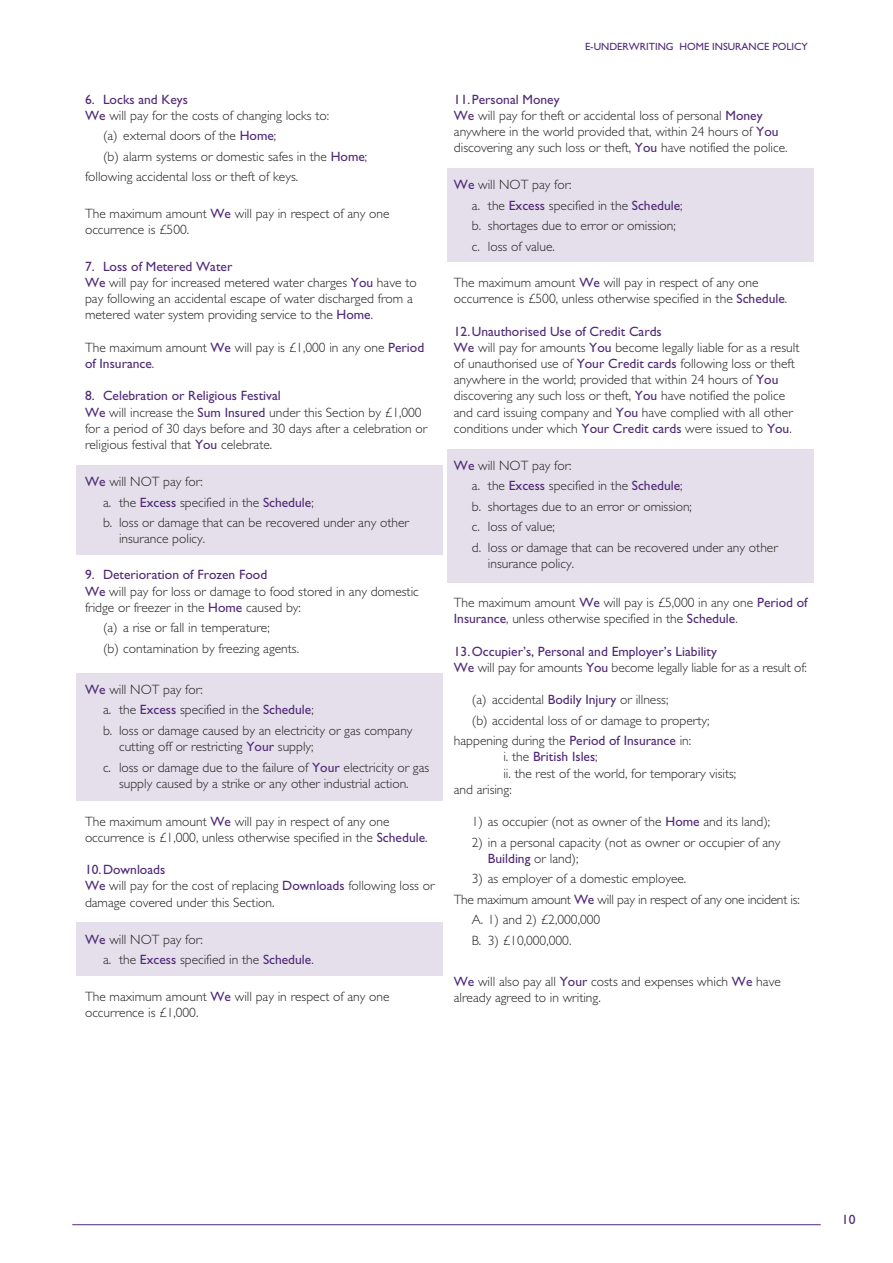
<style>
.page{position:relative;width:893px;height:1263px;background:#fff}
.page>*{position:absolute;margin:0;border:0;box-sizing:border-box;transform-origin:0 0}
.t1{font:300 13.5px/16.2px "Gill Sans";color:#231f20}
.t2{font:300 13.5px "Gill Sans";letter-spacing:-.02em;color:#231f20}
.t3{font:13.5px "Gill Sans";color:#512a77}
.t4{font:10.5px "Gill Sans";color:#512a77}
.s1{font-weight:400;color:#512a77}
.s2{font-weight:300;color:#231f20}
</style>
<div class="page">
<hr style="left:72px;top:1224px;width:749px;height:1px;background:#512a77">
<div style="left:77px;top:465px;width:366px;height:90px;background:#e4dfea"></div>
<div style="left:77px;top:673px;width:366px;height:128px;background:#e4dfea"></div>
<div style="left:77px;top:923px;width:366px;height:53px;background:#e4dfea"></div>
<div style="left:448px;top:169px;width:366px;height:93px;background:#e4dfea"></div>
<div style="left:448px;top:449px;width:366px;height:133px;background:#e4dfea"></div>
<p class="t1" style="left:85px;top:91px;width:246px"><span class="s1">6. Locks and Keys<br>We</span> will pay for the costs of changing locks to:</p>
<p class="t1" style="left:103px;top:128px;width:175px">(a) external doors of the <span class="s1">Home</span>;</p>
<p class="t1" style="left:103px;top:148px;width:266px">(b) alarm systems or domestic safes in the <span class="s1">Home</span>;</p>
<p class="t1" style="left:85px;top:169px;width:215px">following accidental loss or theft of keys.</p>
<p class="t1" style="left:85px;top:205px;width:306px">The maximum amount <span class="s1">We</span> will pay in respect of any one occurrence is £500.</p>
<p class="t1" style="left:85px;top:258px;width:333px"><span class="s1">7. Loss of Metered Water<br>We</span> will pay for increased metered water charges <span class="s1">You</span> have to pay following an accidental escape of water discharged from a metered water system providing service to the <span class="s1">Home</span>.</p>
<p class="t1" style="left:85px;top:339px;width:341px">The maximum amount <span class="s1">We</span> will pay is £1,000 in any one <span class="s1">Period of Insurance</span>.</p>
<p class="t1" style="left:85px;top:388px;width:344px"><span class="s1">8. Celebration or Religious Festival<br>We</span> will increase the <span class="s1">Sum Insured</span> under this Section by £1,000 for a period of 30 days before and 30 days after a celebration or religious festival that <span class="s1">You</span> celebrate.</p>
<p class="t1" style="left:103px;top:471px;width:308px;line-height:20.4px;text-indent:-18px"><span class="s1">We</span> will NOT pay for:<br>a. the <span class="s1">Excess</span> specified in the <span class="s1">Schedule</span>;<br>b. loss or damage that can be recovered under any other</p>
<p class="t1" style="left:119px;top:531px;width:88px">insurance policy.</p>
<p class="t1" style="left:85px;top:567px;width:335px"><span class="s1">9. Deterioration of Frozen Food<br>We</span> will pay for loss or damage to food stored in any domestic fridge or freezer in the <span class="s1">Home</span> caused by:</p>
<p class="t1" style="left:103px;top:617px;width:198px;line-height:20.4px">(a) a rise or fall in temperature;<br>(b) contamination by freezing agents.</p>
<p class="t1" style="left:103px;top:679px;width:311px;line-height:20.4px;text-indent:-18px"><span class="s1">We</span> will NOT pay for:<br>a. the <span class="s1">Excess</span> specified in the <span class="s1">Schedule</span>;<br>b. loss or damage caused by an electricity or gas company</p>
<p class="t1" style="left:103px;top:736px;width:328px;line-height:20.4px;text-indent:16px">cutting off or restricting <span class="s1">Your</span> supply;<br>c. loss or damage due to the failure of <span class="s1">Your</span> electricity or gas</p>
<p class="t1" style="left:119px;top:775px;width:291px">supply caused by a strike or any other industrial action.</p>
<p class="t1" style="left:85px;top:813px;width:344px">The maximum amount <span class="s1">We</span> will pay in respect of any one occurrence is £1,000, unless otherwise specified in the <span class="s1">Schedule</span>.</p>
<p class="t1" style="left:85px;top:861px;width:351px"><span class="s1">10.Downloads<br>We</span> will pay for the cost of replacing <span class="s1">Downloads</span> following loss or damage covered under this Section.</p>
<p class="t1" style="left:103px;top:929px;width:212px;line-height:20.4px;text-indent:-18px"><span class="s1">We</span> will NOT pay for:<br>a. the <span class="s1">Excess</span> specified in the <span class="s1">Schedule</span>.</p>
<p class="t1" style="left:85px;top:988px;width:306px">The maximum amount <span class="s1">We</span> will pay in respect of any one occurrence is £1,000.</p>
<p class="t4" style="left:585px;top:41px;width:111px">E-Underwriti ng HOME</p>
<p class="t4" style="left:712px;top:41px;width:97px">insurance policy</p>
<p class="t1" style="left:454px;top:91px;width:335px"><span class="s1">11.Personal Money<br>We</span> will pay for theft or accidental loss of personal <span class="s1">Money </span>anywhere in the world provided that, within 24 hours of <span class="s1">You </span>discovering any such loss or theft, <span class="s1">You</span> have notified the police.</p>
<p class="t1" style="left:472px;top:175px;width:212px;line-height:20.4px;text-indent:-18px"><span class="s1">We</span> will NOT pay for:<br>a. the <span class="s1">Excess</span> specified in the <span class="s1">Schedule</span>; b. shortages due to error or omission; c. loss of value.</p>
<p class="t1" style="left:454px;top:274px;width:335px">The maximum amount <span class="s1">We</span> will pay in respect of any one occurrence is £500, unless otherwise specified in the <span class="s1">Schedule</span>.</p>
<p class="t1" style="left:454px;top:323px;width:347px"><span class="s1">12. U nauthorised Use of Credit Cards<br>We</span> will pay for amounts <span class="s1">You</span> become legally liable for as a result of unauthorised use of <span class="s1">Your Credit cards</span> following loss or theft anywhere in the world; provided that within 24 hours of <span class="s1">You </span>discovering any such loss or theft, <span class="s1">You</span> have notified the police and card issuing company and <span class="s1">You</span> have complied with all other conditions under which <span class="s1">Your Credit cards</span> were issued to <span class="s1">You</span>.</p>
<p class="t1" style="left:472px;top:455px;width:308px;line-height:20.4px;text-indent:-18px"><span class="s1">We</span> will NOT pay for:<br>a. the <span class="s1">Excess</span> specified in the <span class="s1">Schedule</span>;<br>b. shortages due to an error or omission;<br>c. loss of value;<br>d. loss or damage that can be recovered under any other</p>
<p class="t1" style="left:488px;top:555px;width:88px">insurance policy.</p>
<p class="t1" style="left:454px;top:594px;width:356px">The maximum amount <span class="s1">We</span> will pay is £5,000 in any one <span class="s1">Period of<br>Insurance</span>, unless otherwise specified in the <span class="s1">Schedule</span>.</p>
<p class="t1" style="left:454px;top:643px;width:354px"><span class="s1">13. Occupier’s, Personal and Employer’s Liability<br>We</span> will pay for amounts <span class="s1">You</span> become legally liable for as a result of:</p>
<p class="t1" style="left:472px;top:692px;width:198px">(a) accidental <span class="s1">Bodily Injury</span> or illness;</p>
<p class="t1" style="left:472px;top:712px;width:239px">(b) accidental loss of or damage to property;</p>
<p class="t1" style="left:454px;top:732px;width:239px">happening during the <span class="s1">Period of Insurance</span> in:</p>
<p class="t3" style="left:503px;top:749px;width:96px"><span class="s2">i. the</span> British Isles<span class="s2">;</span></p>
<p class="t1" style="left:503px;top:765px;width:234px">ii. the rest of the world, for temporary visits;</p>
<p class="t1" style="left:454px;top:781px;width:59px">and arising:</p>
<p class="t1" style="left:472px;top:813px;width:300px">1) as occupier (not as owner of the <span class="s1">Home</span> and its land);</p>
<p class="t1" style="left:488px;top:834px;width:294px;text-indent:-16px">2) in a personal capacity (not as owner or occupier of any<br><span class="s1">Building</span> or land);</p>
<p class="t1" style="left:472px;top:871px;width:216px">3) as employer of a domestic employee.</p>
<p class="t2" style="left:454px;top:891px;width:347px">The maximum amount <span class="s1">We</span> will pay in respect of any one incident is:</p>
<p class="t1" style="left:472px;top:911px;width:130px">A. 1) and 2) £2,000,000</p>
<p class="t1" style="left:472px;top:932px;width:101px">B. 3) £10,000,000.</p>
<p class="t1" style="left:454px;top:973px;width:329px"><span class="s1">We</span> will also pay all <span class="s1">Your</span> costs and expenses which <span class="s1">We</span> have already agreed to in writing.</p>
<p class="t3" style="left:842px;top:1211px;width:15px">10</p>
</div>
